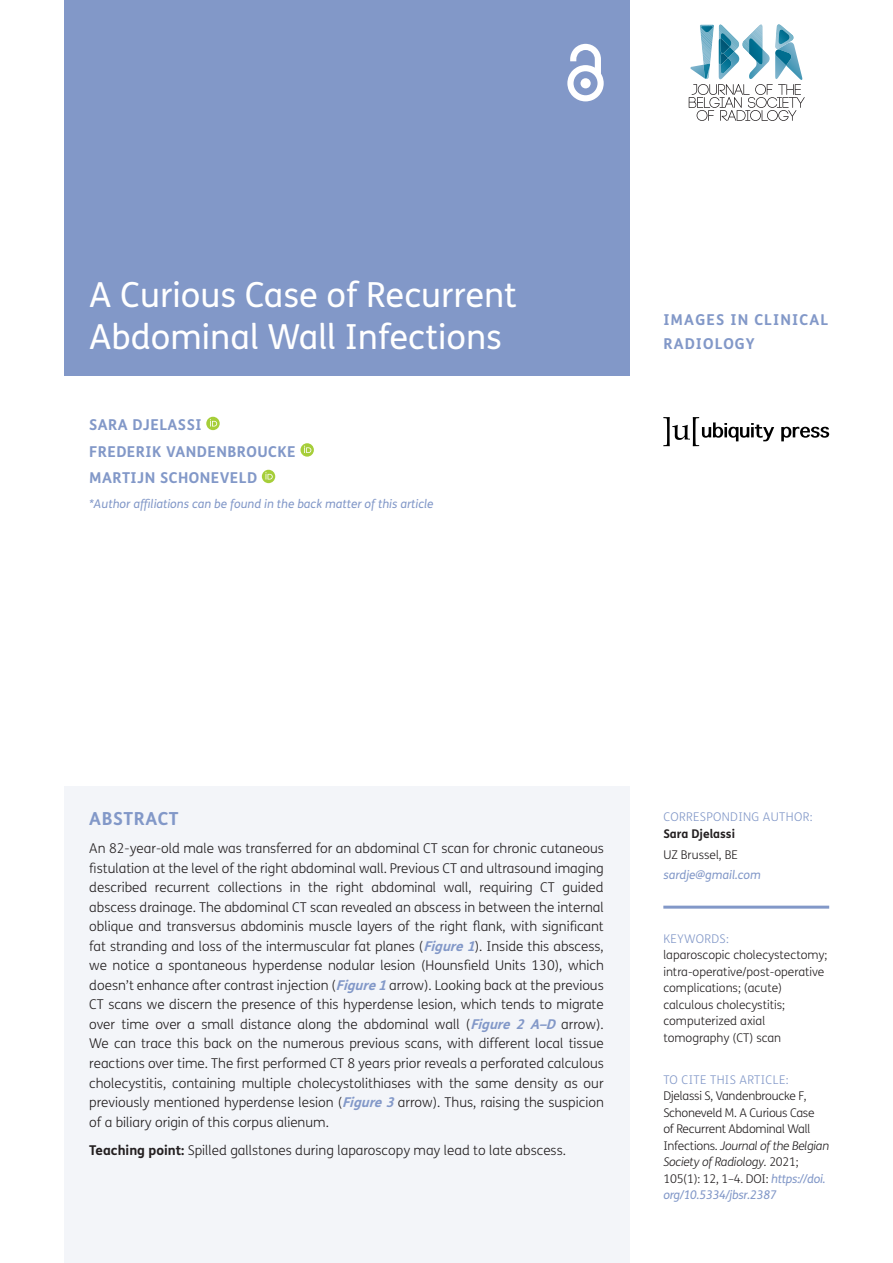
<style>
.page{position:relative;width:893px;height:1263px;background:#fff}
.page>*{position:absolute;margin:0;border:0;box-sizing:border-box;transform-origin:0 0}
.Article_Title{font:34.5px/42px "FS Me";color:#fff}
.Abstract_Heading{font:700 18px "FS Me";letter-spacing:.03em;color:#8298c8}
.Cover_Authors{font:700 15px "FS Me";letter-spacing:.03em;color:#8298c8}
.Article_Type{font:700 15px/24px "FS Me";letter-spacing:.075em;color:#8298c8}
.Abstract_Copy{font:300 13.5px/19.5px "FS Me";color:#231f20;text-align:justify}
.Meta{font:300 12px/16.5px "FS Me";letter-spacing:-.02em;color:#231f20}
.Meta-2{font:300 12px/16.5px "FS Me";color:#231f20}
.Meta-3{font:italic 12px "FS Me";color:#8298c8}
.Meta_Titles{font:300 12px "FS Me";letter-spacing:.03em;color:#8298c8}
.Meta-4{font:700 12px "FS Me";color:#231f20}
.Meta_Titles_-_Rule_A{font:300 12px "FS Me";letter-spacing:.03em;color:#8298c8}
.s1{font-weight:700;font-style:italic;color:#8298c8}
.s2{font-weight:700}
.s3{font-style:italic}
.s4{font-weight:400;font-style:italic;color:#8298c8}
</style>
<div class="page">
<div style="left:64px;top:0;width:565px;height:376px;background:#8298c8"></div>
<svg style="left:567px;top:44px;width:37px;height:57px"></svg>
<svg style="left:689px;top:24px;width:116px;height:97px"></svg>
<svg style="left:781px;top:427px;width:48px;height:14px"></svg>
<svg style="left:663px;top:417px;width:111px;height:29px"></svg>
<div style="left:64px;top:786px;width:565px;height:477px;background:#f3f5f9"></div>
<hr style="left:663px;top:906px;width:166px;height:3px;background:#8298c8">
<svg style="left:206px;top:417px;width:14px;height:13px"></svg>
<svg style="left:210px;top:419px;width:7px;height:7px"></svg>
<svg style="left:300px;top:443px;width:14px;height:14px"></svg>
<svg style="left:304px;top:446px;width:7px;height:7px"></svg>
<svg style="left:262px;top:470px;width:13px;height:13px"></svg>
<svg style="left:265px;top:472px;width:8px;height:7px"></svg>
<p class="Article_Title" style="left:89px;top:274px;width:429px">A Curious Case of Recurrent<br>Abdominal Wall Infections</p>
<p class="Cover_Authors" style="left:89px;top:415px;width:114px">SARA DJELASSI</p>
<p class="Cover_Authors" style="left:89px;top:442px;width:208px">FREDERIK VANDENBROUCKE</p>
<p class="Cover_Authors" style="left:89px;top:468px;width:169px">MARTIJN SCHONEVELD</p>
<p class="Meta-3" style="left:89px;top:497px;width:346px">*Author affiliations can be found in the back matter of this article</p>
<p class="Article_Type" style="left:663px;top:307px;width:166px">IMAGES IN CLINICAL<br>RADIOLOGY</p>
<p class="Abstract_Heading" style="left:89px;top:808px;width:91px">ABSTRACT</p>
<p class="Abstract_Copy" style="left:89px;top:839px;width:516px">An 82-year-old male was transferred for an abdominal CT scan for chronic cutaneous fistulation at the level of the right abdominal wall. Previous CT and ultrasound imaging described recurrent collections in the right abdominal wall, requiring CT guided abscess drainage. The abdominal CT scan revealed an abscess in between the internal oblique and transversus abdominis muscle layers of the right flank, with significant fat stranding and loss of the intermuscular fat planes (<span class="s1">Figure1</span>). Inside this abscess, we notice a spontaneous hyperdense nodular lesion (Hounsfield Units 130), which doesn’t enhance after contrast injection (<span class="s1">Figure1</span>arrow). Looking back at the previous CT scans we discern the presence of this hyperdense lesion, which tends to migrate over time over a small distance along the abdominal wall (<span class="s1">Figure 2 A–D</span> arrow).<br>We can trace this back on the numerous previous scans, with different local tissue reactions over time. The first performed CT 8 years prior reveals a perforated calculous cholecystitis, containing multiple cholecystolithiases with the same density as our previously mentioned hyperdense lesion (<span class="s1">Figure3</span>arrow). Thus, raising the suspicion of a biliary origin of this corpus alienum.</p>
<p class="Abstract_Copy" style="left:89px;top:1140px;width:478px"><span class="s2">Teaching point:</span> Spilled gallstones during laparoscopy may lead to late abscess.</p>
<p class="Meta_Titles" style="left:663px;top:810px;width:151px">CORRESPONDING AUTHOR:</p>
<p class="Meta-4" style="left:663px;top:826px;width:73px">Sara Djelassi</p>
<p class="Meta-2" style="left:663px;top:846px;width:76px">UZ Brussel, BE</p>
<p class="Meta-3" style="left:663px;top:868px;width:99px">sardje@gmail.com</p>
<p class="Meta_Titles_-_Rule_A" style="left:663px;top:931px;width:67px">KEYWORDS:</p>
<p class="Meta-2" style="left:663px;top:947px;width:165px">laparoscopic cholecystectomy; intra-operative/post-operative complications; (acute) calculous cholecystitis; computerized axial tomography (CT) scan</p>
<p class="Meta_Titles" style="left:663px;top:1073px;width:127px">TO CITE THIS ARTICLE:</p>
<p class="Meta" style="left:663px;top:1088px;width:167px">Djelassi S, Vandenbroucke F,<br>Schoneveld M. A Curious Case<br>of Recurrent Abdominal Wall<br>Infections. <span class="s3">Journal of the Belgian<br>Society of Radiology.</span> 2021;<br>105(1): 12, 1–4. DOI: <span class="s4">https://doi. org/10.5334/jbsr.2387</span></p>
</div>
